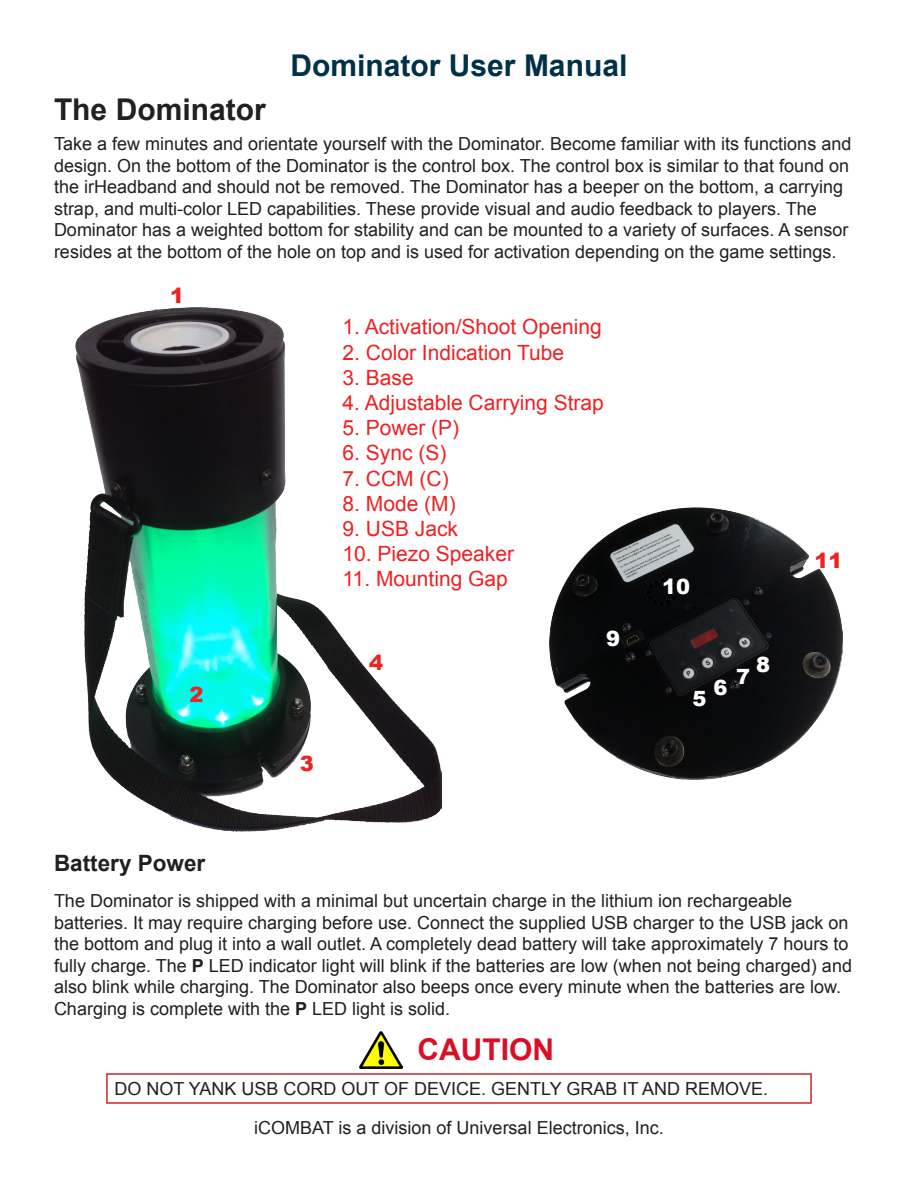
<style>
.page{position:relative;width:918px;height:1188px;background:#fff}
.page>*{position:absolute;margin:0;border:0;box-sizing:border-box;transform-origin:0 0}
.t1{font:700 30px "Arial";color:#003148}
.t2{font:700 30px "Arial";color:#231f20}
.t3{font:700 30px "Arial";color:#d90f25}
.t4{font:700 22.5px "Arial";color:#231f20}
.t5{font:21px "Arial";color:#ee2123}
.t6{font:900 21px "Arial";color:#fff}
.t7{font:900 21px "Arial";color:#ee2123}
.t8{font:18px/21.6px "Arial";color:#231f20}
.s1{font-weight:700}
</style>
<div class="page">
<img style="left:76px;top:307px;width:365px;height:525px">
<div style="left:106px;top:1073px;width:706px;height:31px;border:2px solid #d1232a"></div>
<img style="left:360px;top:1031px;width:43px;height:38px">
<img style="left:549px;top:508px;width:293px;height:272px">
<p class="t1" style="left:291px;top:45px;width:338px">Dominator User Manual</p>
<p class="t2" style="left:54px;top:89px;width:213px">The Dominator</p>
<p class="t8" style="left:54px;top:133px;width:799px">Take a few minutes and orientate yourself with the Dominator. Become familiar with its functions and design. On the bottom of the Dominator is the control box. The control box is similar to that found on the irHeadband and should not be removed. The Dominator has a beeper on the bottom, a carrying strap, and multi-color LED capabilities. These provide visual and audio feedback to players. The Dominator has a weighted bottom for stability and can be mounted to a variety of surfaces. A sensor resides at the bottom of the hole on top and is used for activation depending on the game settings.</p>
<p class="t7" style="left:170px;top:280px;width:16px">1</p>
<p class="t7" style="left:189px;top:679px;width:16px">2</p>
<p class="t4" style="left:54px;top:848px;width:153px">Battery Power</p>
<p class="t5" style="left:343px;top:313px;width:261px">1. Activation/Shoot Opening</p>
<p class="t5" style="left:343px;top:338px;width:223px">2. Color Indication Tube</p>
<p class="t5" style="left:343px;top:364px;width:73px">3. Base</p>
<p class="t5" style="left:343px;top:389px;width:263px">4. Adjustable Carrying Strap</p>
<p class="t5" style="left:343px;top:414px;width:118px">5. Power (P)</p>
<p class="t5" style="left:343px;top:439px;width:105px">6. Sync (S)</p>
<p class="t5" style="left:343px;top:464px;width:108px">7. CCM (C)</p>
<p class="t5" style="left:343px;top:490px;width:115px">8. Mode (M)</p>
<p class="t5" style="left:343px;top:515px;width:117px">9. USB Jack</p>
<p class="t5" style="left:343px;top:540px;width:173px">10. Piezo Speaker</p>
<p class="t5" style="left:343px;top:565px;width:167px">11. Mounting Gap</p>
<p class="t7" style="left:369px;top:648px;width:16px">4</p>
<p class="t6" style="left:606px;top:623px;width:16px">9</p>
<p class="t7" style="left:300px;top:748px;width:16px">3</p>
<p class="t6" style="left:662px;top:571px;width:30px">10</p>
<p class="t6" style="left:693px;top:684px;width:16px">5</p>
<p class="t6" style="left:714px;top:673px;width:16px">6</p>
<p class="t6" style="left:756px;top:649px;width:16px">8</p>
<p class="t6" style="left:736px;top:661px;width:16px">7</p>
<p class="t7" style="left:815px;top:545px;width:30px">11</p>
<p class="t8" style="left:54px;top:890px;width:800px">The Dominator is shipped with a minimal but uncertain charge in the lithium ion rechargeable batteries. It may require charging before use. Connect the supplied USB charger to the USB jack on the bottom and plug it into a wall outlet. A completely dead battery will take approximately 7 hours to fully charge. The <span class="s1">P</span> LED indicator light will blink if the batteries are low (when not being charged) and also blink while charging. The Dominator also beeps once every minute when the batteries are low.<br>Charging is complete with the <span class="s1">P</span> LED light is solid.</p>
<p class="t3" style="left:417px;top:1030px;width:138px">CAUTION</p>
<p class="t8" style="left:114px;top:1078px;width:655px">DO NOT YANK USB CORD OUT OF DEVICE. GENTLY GRAB IT AND REMOVE.</p>
<p class="t8" style="left:254px;top:1117px;width:411px">iCOMBAT is a division of Universal Electronics, Inc.</p>
</div>
